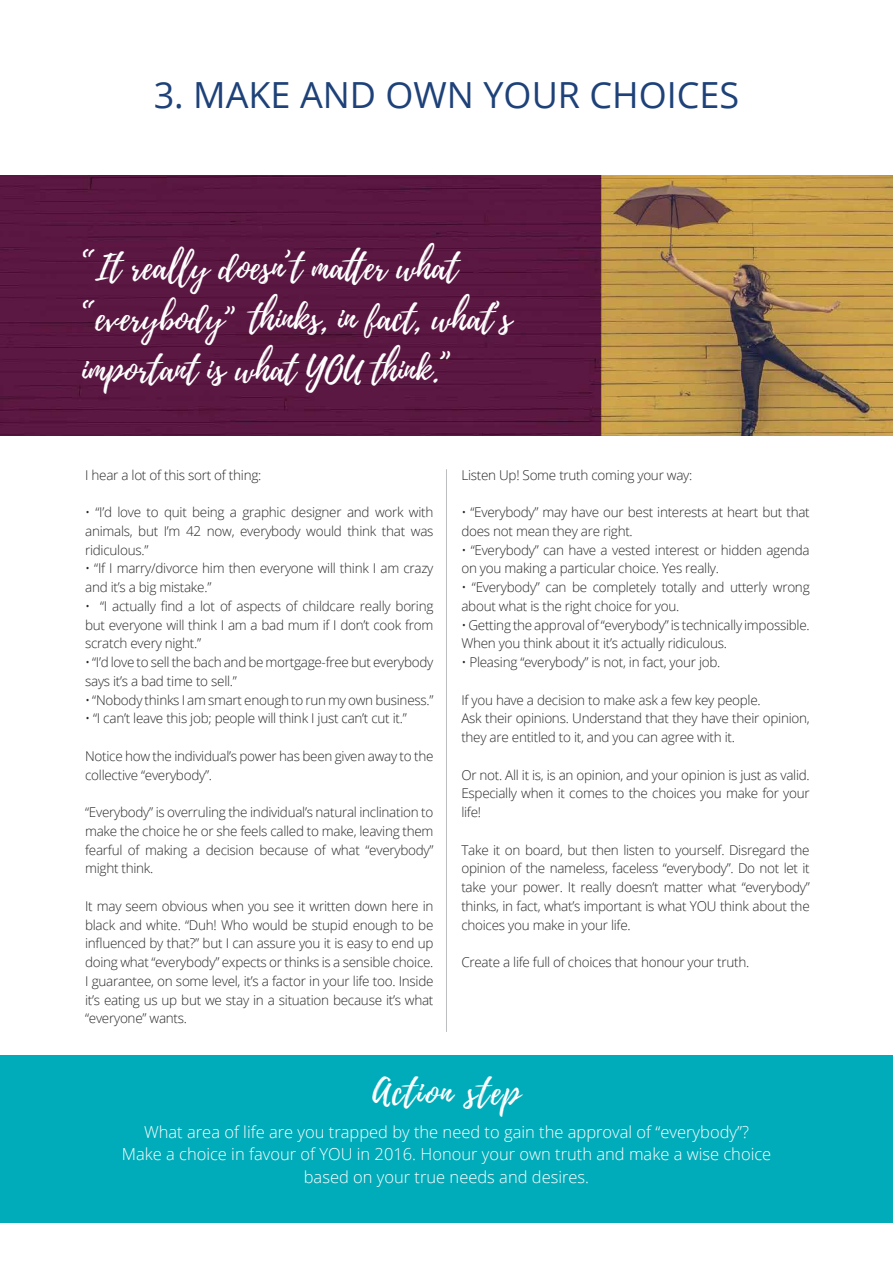
<style>
.page{position:relative;width:893px;height:1263px;background:#fff}
.page>*{position:absolute;margin:0;border:0;box-sizing:border-box;transform-origin:0 0}
.t1{font:36px "Open Sans";color:#1d4178}
.t2{font:34.5px/51px "Playlist Script";color:#fff}
.t3{font:34.5px "Playlist Script";letter-spacing:.05em;color:#fff}
.t4{font:300 16.5px/22.5px "Open Sans";color:#fff;text-align:center}
.t5{font:300 13.5px/18.8px "Open Sans";letter-spacing:-.02em;color:#292829}
.s1{font-family:"Daniel"}
</style>
<div class="page">
<img style="left:0;top:175px;width:893px;height:261px">
<div style="left:0;top:1055px;width:893px;height:167px;background:#00acba"></div>
<hr style="left:446px;top:469px;width:1px;height:563px;background:#bcbec0">
<h1 class="t1" style="left:154px;top:70px;width:587px">3. MAKE AND OWN YO UR CHO ICES</h1>
<h2 class="t2" style="left:82px;top:243px;width:431px"><span class="s1">“</span>It really doesn<span class="s1">’</span>t matter what <span class="s1">“</span>everybody<span class="s1">”</span> thinks, in fact, what<span class="s1">’</span>s important is what YO U think.<span class="s1">”</span></h2>
<p class="t5" style="left:85px;top:465px;width:178px">I hear a lot of this sort of thing:</p>
<p class="t5" style="left:85px;top:502px;width:350px;text-align:justify">• “I’d love to quit being a graphic designer and work with animals, but I’m 42 now, everybody would think that was ridiculous.”</p>
<p class="t5" style="left:85px;top:559px;width:350px">• “If I marry/divorce him then everyone will think I am crazy and it’s a big mistake.”</p>
<p class="t5" style="left:85px;top:596px;width:350px;text-align:justify">• “I actually find a lot of aspects of childcare really boring but everyone will think I am a bad mum if I don’t cook from scratch every night.”</p>
<p class="t5" style="left:85px;top:652px;width:350px">• “I’d love to sell the bach and be mortgage-free but everybody says it’s a bad time to sell.”</p>
<p class="t5" style="left:85px;top:690px;width:350px">• “Nobody thinks I am smart enough to run my own business.”</p>
<p class="t5" style="left:85px;top:709px;width:323px">• “I can’t leave this job; people will think I just can’t cut it.”</p>
<p class="t5" style="left:85px;top:746px;width:350px">N otice how the individual’s power has been given away to the collective “everybody”.</p>
<p class="t5" style="left:85px;top:802px;width:350px;text-align:justify">“Everybody” is overruling the individual’s natural inclination to make the choice he or she feels called to make, leaving them fearful of making a decision because of what “everybody” might think.</p>
<p class="t5" style="left:85px;top:896px;width:350px;text-align:justify">It may seem obvious when you see it written down here in black and white. “Duh! Who would be stupid enough to be influenced by that?” but I can assure you it is easy to end up doing what “everybody” expects or thinks is a sensible choice.<br>I guarantee, on some level, it’s a factor in your life too. I nside it’s eating us up but we stay in a situation because it’s what “everyone” wants.</p>
<p class="t5" style="left:461px;top:465px;width:233px">Listen Up! Some truth coming your way:</p>
<p class="t5" style="left:461px;top:502px;width:350px">• “Everybody” may have our best interests at heart but that does not mean they are right.</p>
<p class="t5" style="left:461px;top:540px;width:350px">• “Everybody” can have a vested interest or hidden agenda on you making a particular choice. Yes really.</p>
<p class="t5" style="left:461px;top:577px;width:350px">• “Everybody” can be completely totally and utterly wrong about what is the right choice for you.</p>
<p class="t5" style="left:461px;top:615px;width:350px">• Getting the approval of “everybody” is technically impossible.<br>When you think about it it’s actually ridiculous.</p>
<p class="t5" style="left:461px;top:652px;width:261px">• Pleasing “everybody” is not, in fact, your job.</p>
<p class="t5" style="left:461px;top:690px;width:350px">If you have a decision to make ask a few key people.<br>Ask their opinions. Understand that they have their opinion, they are entitled to it, and you can agree with it.</p>
<p class="t5" style="left:461px;top:765px;width:350px;text-align:justify">Or not. All it is, is an opinion, and your opinion is just as valid.<br>Especially when it comes to the choices you make for your life!</p>
<p class="t5" style="left:461px;top:840px;width:350px;text-align:justify">Take it on board, but then listen to yourself. D isregard the opinion of the nameless, faceless “everybody”. Do not let it take your power. It really doesn’t matter what “everybody” thinks, in fact, what’s important is what YOU think about the choices you make in your life.</p>
<p class="t5" style="left:461px;top:952px;width:289px">Create a life full of choices that honour your truth.</p>
<h2 class="t3" style="left:372px;top:1068px;width:150px">Action step</h2>
<p class="t4" style="left:122px;top:1120px;width:651px">What area of life are you trapped by the need to gain the approval of “everybody”?<br>Make a choice in favour of YOU in 2016. Honour your own truth and make a wise choice based on your true needs and desires.</p>
</div>
